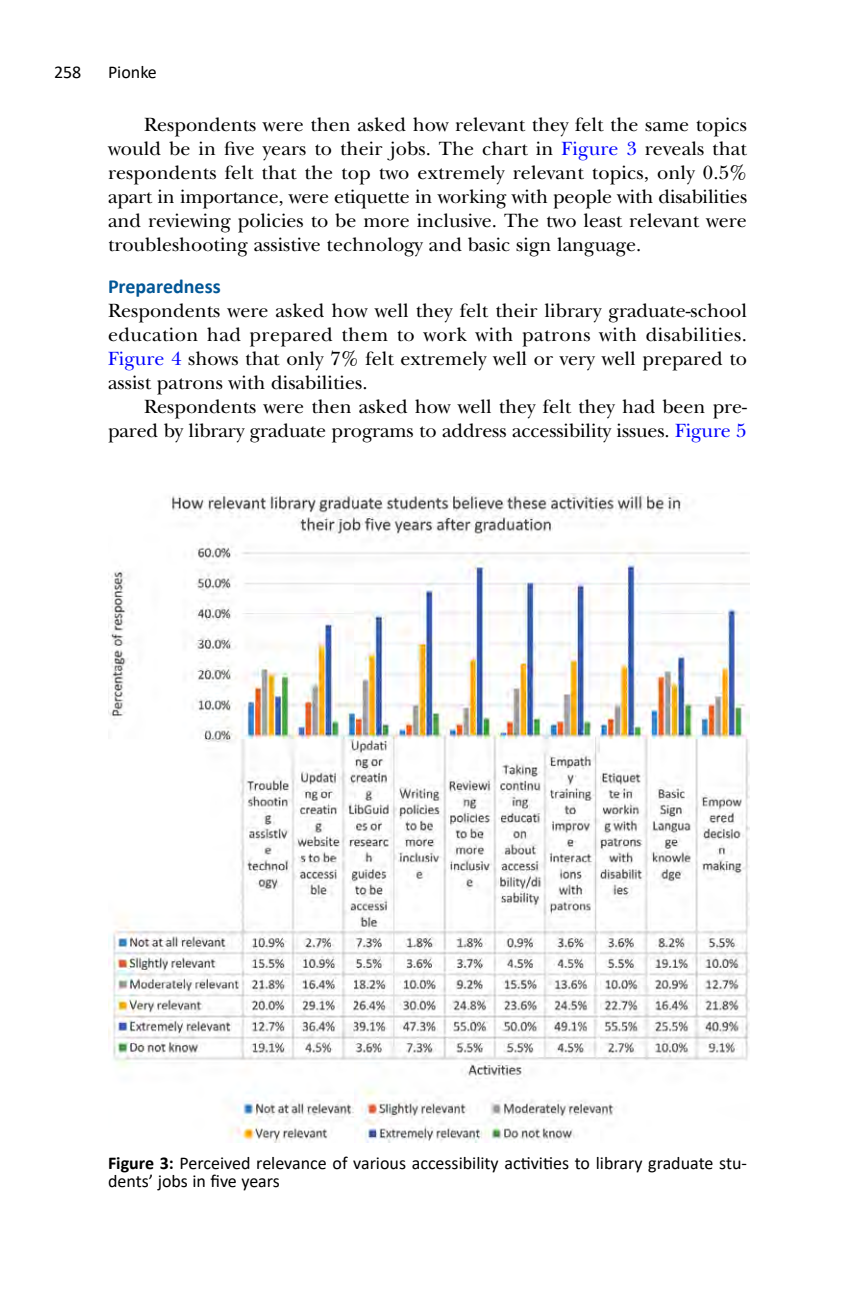
<style>
.page{position:relative;width:864px;height:1296px;background:#fff}
.page>*{position:absolute;margin:0;border:0;box-sizing:border-box;transform-origin:0 0}
.Txt{font:20px/24px "New Baskerville Std";color:#000;text-align:justify}
.TxtNI{font:20px/24px "New Baskerville Std";color:#000;text-align:justify}
.t1{font:700 20px "Calibri";color:#005696}
.FigT{font:18px/18px "Calibri";color:#000}
.s1{color:#00f}
.s2{font-weight:700}
</style>
<div class="page">
<img style="left:108px;top:493px;width:641px;height:649px">
<p class="FigT" style="left:54px;top:63px;width:29px">258</p>
<p class="FigT" style="left:108px;top:63px;width:50px">Pionke</p>
<p class="Txt" style="left:108px;top:112px;width:641px;text-indent:36px">Respondents were then asked how relevant they felt the same topics would be in five years to their jobs. The chart in <span class="s1">Figure 3</span> reveals that respondents felt that the top two extremely relevant topics, only 0.5% apart in importance, were etiquette in working with people with disabilities and reviewing policies to be more inclusive. The two least relevant were troubleshooting assistive technology and basic sign language.</p>
<h2 class="t1" style="left:108px;top:272px;width:114px">Preparedness</h2>
<p class="TxtNI" style="left:108px;top:298px;width:641px">Respondents were asked how well they felt their library graduate-school education had prepared them to work with patrons with disabilities.<br><span class="s1">Figure 4</span> shows that only 7% felt extremely well or very well prepared to assist patrons with disabilities.</p>
<p class="Txt" style="left:108px;top:394px;width:641px;text-align:right">Respondents were then asked how well they felt they had been pre&shy;pared by library graduate programs to address accessibility issues. <span class="s1">Figure 5</span></p>
<p class="FigT" style="left:108px;top:1153px;width:640px"><span class="s2">Figure 3:</span> Perceived relevance of various accessibility activities to library graduate stu&shy;dents’ jobs in five years</p>
</div>
